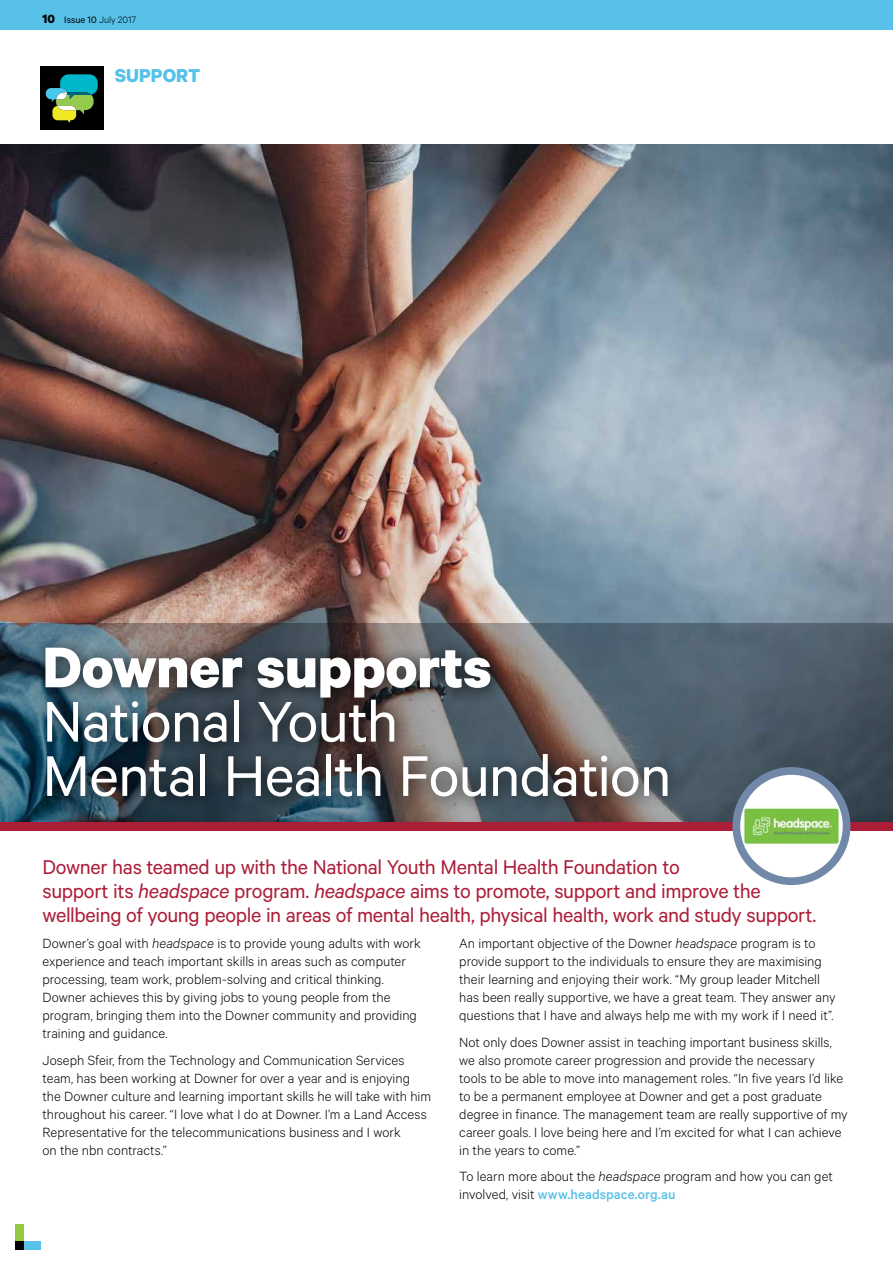
<style>
.page{position:relative;width:893px;height:1263px;background:#fff}
.page>*{position:absolute;margin:0;border:0;box-sizing:border-box;transform-origin:0 0}
.t1{font:64.5px/54.3px "Calibre";letter-spacing:-.015em;color:#fff}
.t2{font:700 64.5px "Calibre";letter-spacing:-.005em;color:#fff}
.t3{font:22.5px/24px "Calibre";letter-spacing:-.015em;color:#ac1d37}
.t4{font:700 21px "Calibre";color:#57c1e9}
.t5{font:300 15px/18px "Calibre";color:#000}
.t6{font:300 10.5px "Calibre";color:#000}
.s1{font-weight:700;font-size:13.5px}
.s2{font-weight:400}
.s3{font-style:italic}
.s4{font-weight:500;color:#57c1e9}
</style>
<div class="page">
<div style="left:15px;top:1225px;width:8px;height:17px;background:#95c93d"></div>
<div style="left:23px;top:1242px;width:17px;height:8px;background:#57c1e9"></div>
<div style="left:15px;top:1242px;width:8px;height:8px;background:#000"></div>
<div style="left:0;top:0;width:893px;height:30px;background:#57c1e9"></div>
<div style="left:40px;top:66px;width:64px;height:63px;background:#000"></div>
<svg style="left:46px;top:74px;width:52px;height:49px"></svg>
<img style="left:0;top:145px;width:893px;height:479px">
<svg style="left:0;top:624px;width:893px;height:198px;background:#495a67"></svg>
<div style="left:32px;top:634px;width:653px;height:180px;background:#000;opacity:.75"></div>
<div style="left:0;top:822px;width:893px;height:8px;background:#ac1d37"></div>
<svg style="left:736px;top:771px;width:111px;height:110px"></svg>
<img style="left:742px;top:806px;width:99px;height:39px">
<div style="left:732px;top:767px;width:118px;height:118px;border:8px solid #7188a8;border-radius:50%"></div>
<p class="t6" style="left:43px;top:14px;width:95px"><span class="s1">10</span> <span class="s2">Issue 10</span> July 2017</p>
<h3 class="t4" style="left:115px;top:62px;width:87px">SUPPORT</h3>
<h1 class="t2" style="left:43px;top:628px;width:451px">Downer supports</h1>
<h1 class="t1" style="left:43px;top:692px;width:630px">National Youth<br>Mental Health Foundation</h1>
<p class="t3" style="left:43px;top:854px;width:775px">Downer has teamed up with the National Youth Mental Health Foundation to<br>support its <span class="s3">headspace</span> program. <span class="s3">headspace</span> aims to promote, support and improve the wellbeing of young people in areas of mental health, physical health, work and study support.</p>
<p class="t5" style="left:43px;top:934px;width:380px">Downer’s goal with <span class="s3">headspace</span> is to provide young adults with work experience and teach important skills in areas such as computer processing, team work, problem-solving and critical thinking.<br>Downer achieves this by giving jobs to young people from the program, bringing them into the Downer community and providing training and guidance.</p>
<p class="t5" style="left:43px;top:1050px;width:390px">Joseph Sfeir, from the Technology and Communication Services team, has been working at Downer for over a year and is enjoying the Downer culture and learning important skills he will take with him throughout his career. “I love what I do at Downer. I’m a Land Access Representative for the telecommunications business and I work<br>on the nbn contracts.”</p>
<p class="t5" style="left:459px;top:934px;width:378px">An important objective of the Downer <span class="s3">headspace</span> program is to provide support to the individuals to ensure they are maximising their learning and enjoying their work. “My group leader Mitchell has been really supportive, we have a great team. They answer any questions that I have and always help me with my work if I need it”.</p>
<p class="t5" style="left:459px;top:1032px;width:390px">Not only does Downer assist in teaching important business skills, we also promote career progression and provide the necessary<br>tools to be able to move into management roles. “In five years I’d like to be a permanent employee at Downer and get a post graduate degree in finance. The management team are really supportive of my career goals. I love being here and I’m excited for what I can achieve in the years to come.”</p>
<p class="t5" style="left:459px;top:1167px;width:375px">To learn more about the <span class="s3">headspace</span> program and how you can get involved, visit <span class="s4">www.headspace.org.au</span></p>
</div>
